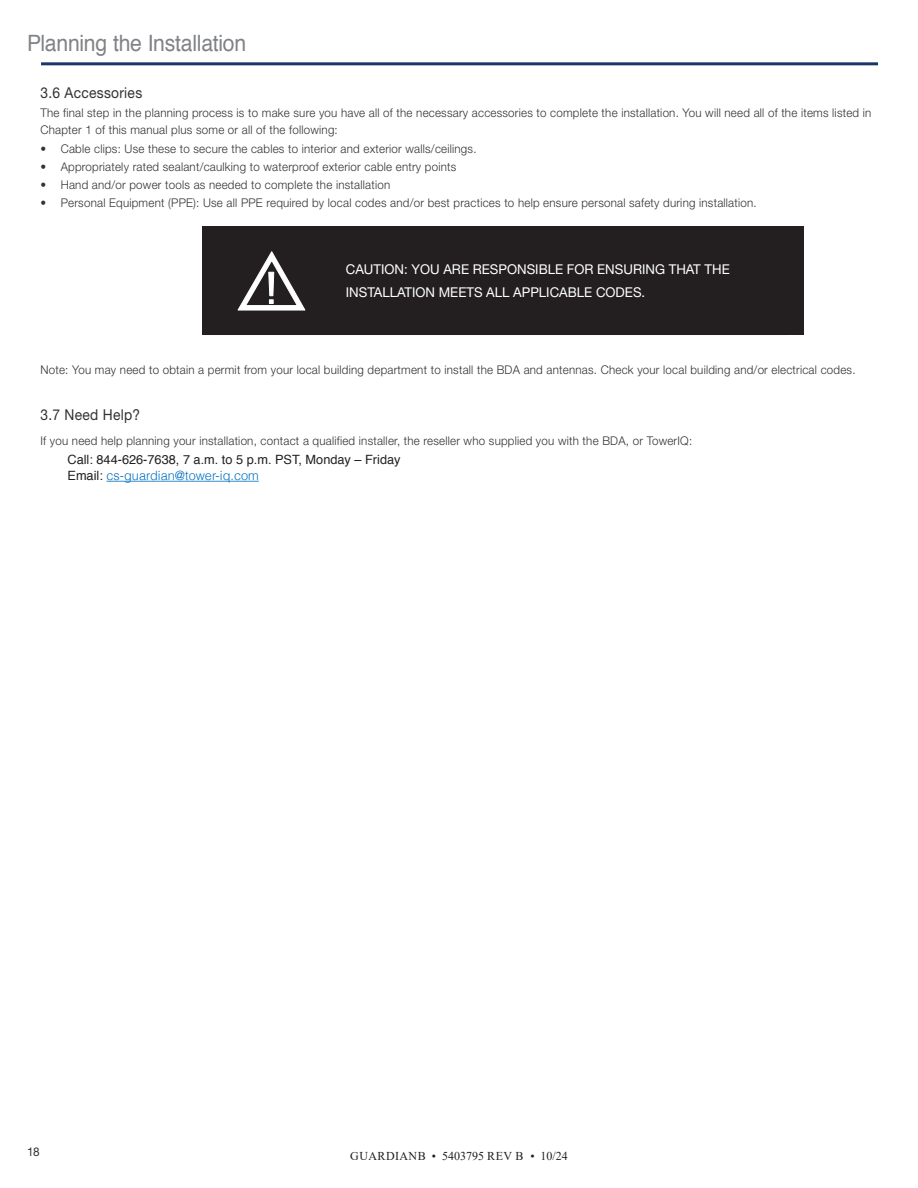
<style>
.page{position:relative;width:918px;height:1188px;background:#fff}
.page>*{position:absolute;margin:0;border:0;box-sizing:border-box;transform-origin:0 0}
.page_header{font:22.5px "Helvetica";letter-spacing:-.01em;color:#808285;scale:.94 1}
.sub-chapter{font:15px "Helvetica Neue LT Std";letter-spacing:.02em;color:#333233;scale:.92 1}
.t1{font:13.5px/22.5px "Helvetica Neue LT Std";color:#fff}
.Body{font:12.75px "Helvetica";color:#231f20}
.Body-2{font:300 12.75px "Helvetica";color:#0070c0}
.Body_Text_-_Left{font:300 12px/16.5px "Helvetica Neue LT Std";letter-spacing:.02em;color:#333233;scale:.96 1}
.t2{font:12px "Times New Roman";letter-spacing:.035em;color:#231f20}
.t3{font:12px "Helvetica Neue LT Std";color:#333233}
.s1{font-weight:400;color:#231f20}
</style>
<div class="page">
<hr style="left:41px;top:62px;width:837px;height:3px;background:#183668">
<hr style="left:106px;top:481px;width:153px;height:1px;background:#338dcd">
<div style="left:202px;top:227px;width:602px;height:108px;background:#231f20"></div>
<svg style="left:237px;top:251px;width:68px;height:60px"></svg>
<p class="page_header" style="left:27px;top:26px;width:235px">Planning the Installation</p>
<p class="sub-chapter" style="left:40px;top:84px;width:112px">3.6 Accessories</p>
<p class="Body_Text_-_Left" style="left:40px;top:105px;width:867px">The final step in the planning process is to make sure you have all of the necessary accessories to complete the installation. You will need all of the items listed in<br>Chapter 1 of this manual plus some or all of the following:</p>
<p class="Body_Text_-_Left" style="left:40px;top:140px;width:456px">• Cable clips: Use these to secure the cables to interior and exterior walls/ceilings.</p>
<p class="Body_Text_-_Left" style="left:40px;top:158px;width:435px">• Appropriately rated sealant/caulking to waterproof exterior cable entry points</p>
<p class="Body_Text_-_Left" style="left:40px;top:177px;width:366px">• Hand and/or power tools as needed to complete the installation</p>
<p class="Body_Text_-_Left" style="left:40px;top:195px;width:748px">• Personal Equipment (PPE): Use all PPE required by local codes and/or best practices to help ensure personal safety during installation.</p>
<p class="t1" style="left:346px;top:258px;width:385px">CAUTION: YOU ARE RESPONSIBLE FOR ENSURING THAT THE<br>INSTALLATION MEETS ALL APPLICABLE CODES.</p>
<p class="Body_Text_-_Left" style="left:40px;top:361px;width:850px">Note: You may need to obtain a permit from your local building department to install the BDA and antennas. Check your local building and/or electrical codes.</p>
<p class="sub-chapter" style="left:40px;top:406px;width:110px">3.7 Need Help?</p>
<p class="Body_Text_-_Left" style="left:40px;top:432px;width:680px">If you need help planning your installation, contact a qualified installer, the reseller who supplied you with the BDA, or TowerIQ:</p>
<p class="Body" style="left:68px;top:449px;width:335px">Call: 844-626-7638, 7 a.m. to 5 p.m. PST, Monday – Friday</p>
<p class="Body-2" style="left:68px;top:466px;width:193px"><span class="s1">Email:</span> cs-guardian@tower-iq.com</p>
<p class="t3" style="left:27px;top:1145px;width:14px">18</p>
<p class="t2" style="left:350px;top:1147px;width:219px">GUARDIANB • 5403795 REV B • 10/24</p>
</div>
